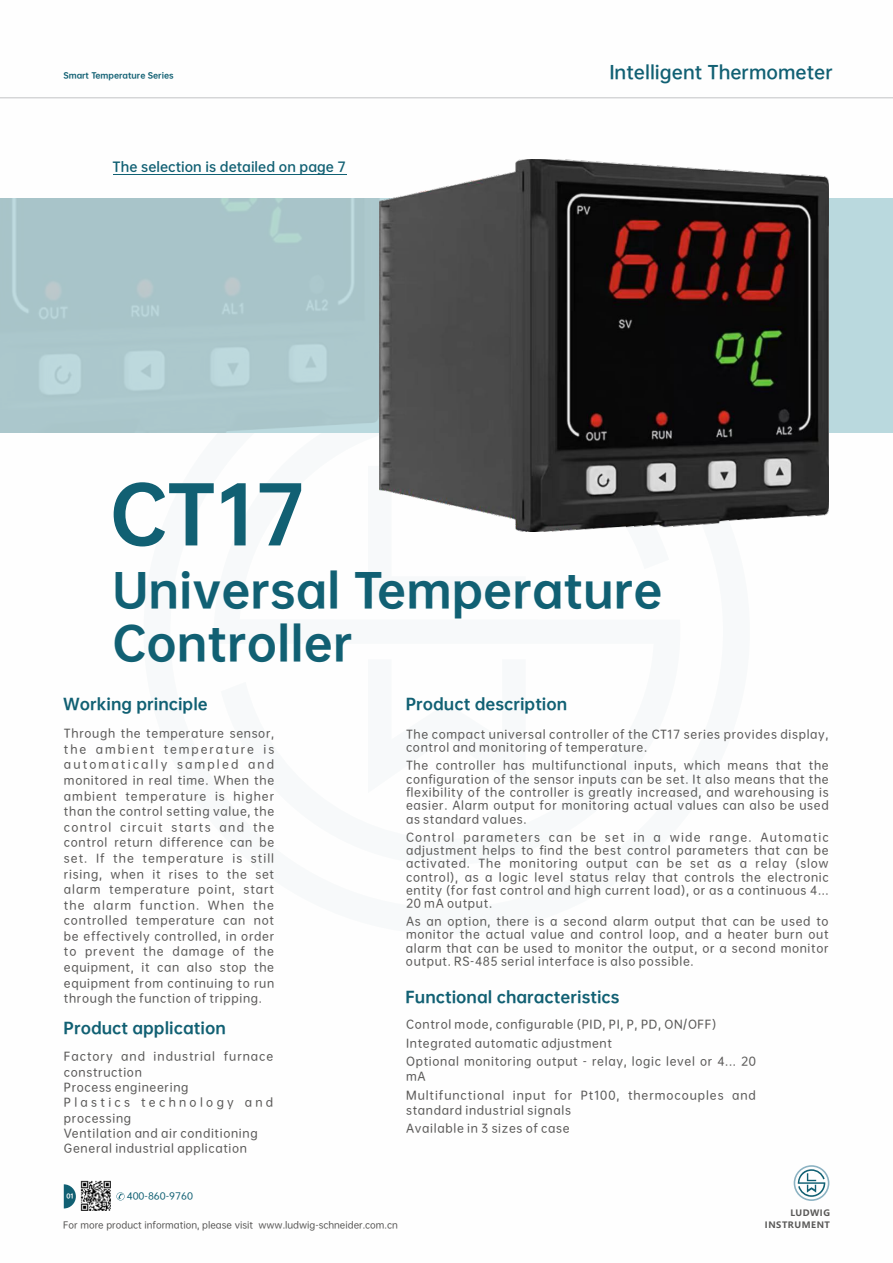
<style>
.page{position:relative;width:893px;height:1263px;background:#fff}
.page>*{position:absolute;margin:0;border:0;box-sizing:border-box;transform-origin:0 0}
.t1{font:75px "OPPO Sans H";color:#116073}
.t2{font:44.1px/53.2px "OPPO Sans H";color:#116073}
.t3{font:17.55px "OPPO Sans B";color:#116073}
.t4{font:15px "OPPO Sans H";color:#116073}
.t5{font:12.75px "OPPO Sans B";color:#116073}
.t6{font:11.25px/15.6px "OPPO Sans M";letter-spacing:.06em;color:#595857;text-align:justify}
.t7{font:11.25px/16.4px "OPPO Sans M";letter-spacing:.085em;color:#595857}
.t8{font:11.25px/16.4px "OPPO Sans M";letter-spacing:.295em;color:#595857}
.t9{font:9px "OPPO Sans M";color:#595857}
.t10{font:9px "OPPO Sans M";color:#116073;scale:1.04 1}
.t11{font:700 8.7px/11.4px "Microsoft Ya Hei";letter-spacing:.06em;color:#595857;text-align:right}
.t12{font:7.8px "OPPO Sans H";color:#116073}
.t13{font:6px "OPPO Sans H";color:#fff}
</style>
<div class="page">
<svg style="left:0;top:198px;width:893px;height:235px;background:#adc9ce"></svg>
<hr style="left:0;top:97px;width:893px;height:1px;background:#c9cacb">
<img style="left:380px;top:160px;width:449px;height:371px">
<hr style="left:113px;top:174px;width:233px;height:1px;background:#116073">
<svg style="left:64px;top:1184px;width:12px;height:24px"></svg>
<img style="left:81px;top:1181px;width:30px;height:30px">
<svg style="left:116px;top:1192px;width:9px;height:8px"></svg>
<svg style="left:794px;top:1165px;width:35px;height:36px"></svg>
<p class="t12" style="left:63px;top:72px;width:112px">Smart Temperature Series</p>
<h3 class="t3" style="left:609px;top:63px;width:225px">Intelligent Thermometer</h3>
<p class="t5" style="left:113px;top:160px;width:235px">The selection is detailed on page 7</p>
<h1 class="t1" style="left:110px;top:476px;width:198px">CT17</h1>
<h2 class="t2" style="left:112px;top:562px;width:552px">Universal Temperature<br>Controller</h2>
<h3 class="t4" style="left:63px;top:696px;width:146px">Working principle</h3>
<p class="t6" style="left:64px;top:725px;width:212px">Through the temperature sensor, the ambient temperature is automatically sampled and monitored in real time. When the ambient temperature is higher than the control setting value, the control circuit starts and the control return difference can be set. If the temperature is still rising, when it rises to the set alarm temperature point, start the alarm function. When the controlled temperature can not be effectively controlled, in order to prevent the damage of the equipment, it can also stop the equipment from continuing to run through the function of tripping.</p>
<h3 class="t4" style="left:64px;top:1020px;width:164px">Product application</h3>
<p class="t7" style="left:64px;top:1048px;width:211px">Factory and industrial furnace construction</p>
<p class="t8" style="left:64px;top:1094px;width:211px">Plastics technology and processing</p>
<p class="t6" style="left:64px;top:1140px;width:185px">General industrial application</p>
<p class="t6" style="left:64px;top:1079px;width:126px">Process engineering</p>
<p class="t6" style="left:64px;top:1125px;width:195px">Ventilation and air conditioning</p>
<h3 class="t4" style="left:406px;top:696px;width:163px">Product description</h3>
<p class="t6" style="left:406px;top:727px;width:424px;line-height:13.4px">The compact universal controller of the CT17 series provides display, control and monitoring of temperature.</p>
<p class="t6" style="left:406px;top:759px;width:424px;line-height:13.4px">The controller has multifunctional inputs, which means that the configuration of the sensor inputs can be set. It also means that the flexibility of the controller is greatly increased, and warehousing is easier. Alarm output for monitoring actual values can also be used as standard values.</p>
<p class="t6" style="left:406px;top:830px;width:424px;line-height:13.4px">Control parameters can be set in a wide range. Automatic adjustment helps to find the best control parameters that can be activated. The monitoring output can be set as a relay (slow control), as a logic level status relay that controls the electronic entity (for fast control and high current load), or as a continuous 4...<br>20 mA output.</p>
<p class="t6" style="left:406px;top:914px;width:424px;line-height:13.4px">As an option, there is a second alarm output that can be used to monitor the actual value and control loop, and a heater burn out alarm that can be used to monitor the output, or a second monitor output. RS-485 serial interface is also possible.</p>
<h3 class="t4" style="left:406px;top:989px;width:215px">Functional characteristics</h3>
<p class="t6" style="left:406px;top:1015px;width:351px;line-height:18.6px;text-align:left">Control mode, configurable (PID, PI, P, PD, ON/OFF)<br>Integrated automatic adjustment<br>Optional monitoring output - relay, logic level or 4... 20</p>
<p class="t6" style="left:406px;top:1068px;width:21px">mA</p>
<p class="t7" style="left:406px;top:1087px;width:351px;line-height:14.9px">Multifunctional input for Pt100, thermocouples and standard industrial signals</p>
<p class="t6" style="left:406px;top:1120px;width:165px">Available in 3 sizes of case</p>
<p class="t10" style="left:127px;top:1192px;width:65px">400-860-9760</p>
<p class="t13" style="left:67px;top:1193px;width:9px">01</p>
<p class="t9" style="left:63px;top:1220px;width:336px">For more product information, please visit www.ludwig-schneider.com.cn</p>
<p class="t11" style="left:765px;top:1208px;width:67px">LUDWIG<br>INSTRUMENT</p>
</div>
